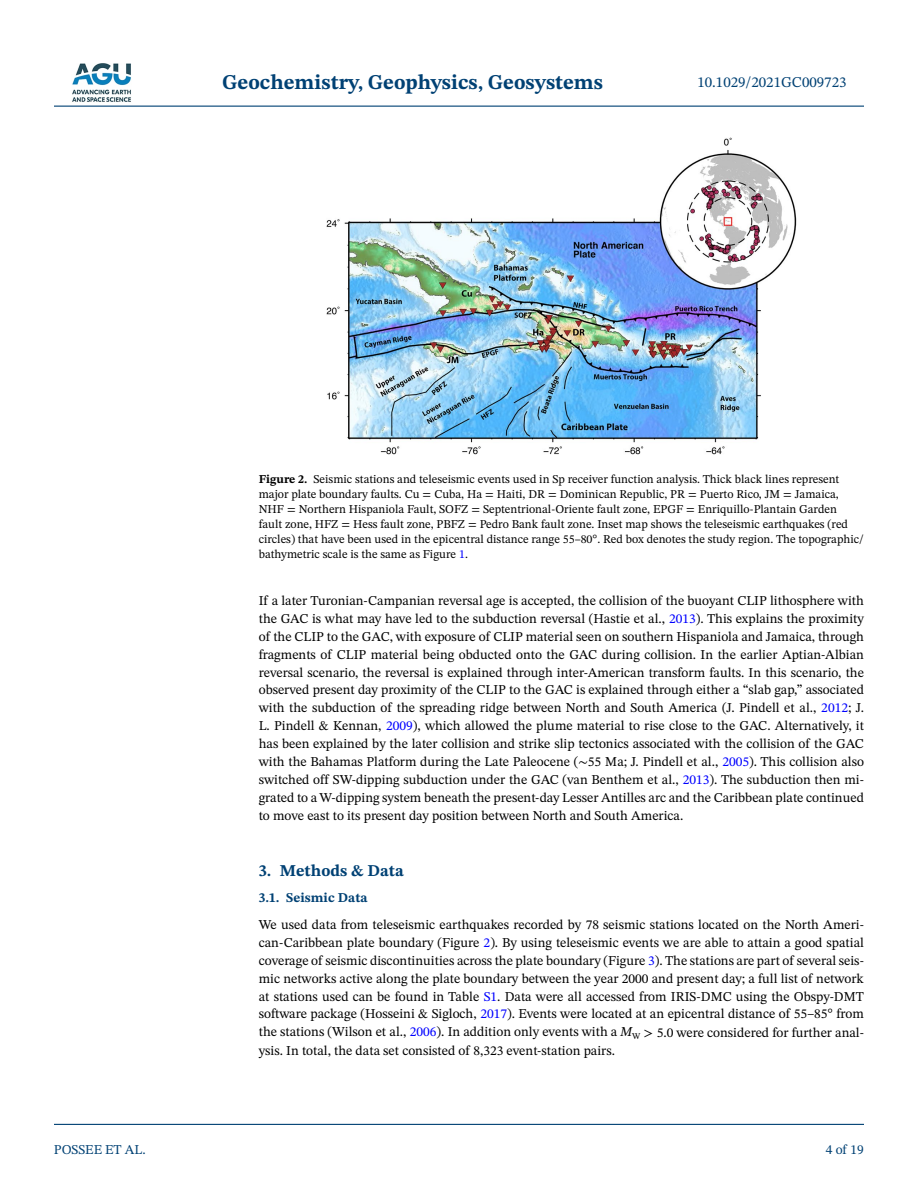
<style>
.page{position:relative;width:918px;height:1188px;background:#fff}
.page>*{position:absolute;margin:0;border:0;box-sizing:border-box;transform-origin:0 0}
.t1{font:700 21px "STIX Two Text";color:#004174}
.t2{font:700 16.5px "STIX Two Text";color:#004174}
.t3{font:15px "STIX Two Text";color:#004174}
.t4{font:13.5px/18px "STIX Two Text";color:#000;text-align:justify}
.t5{font:13.5px "STIX Two Text";color:#004174}
.t6{font:700 13.5px "STIX Two Text";color:#004174}
.t7{font:12px/15px "STIX Two Text";color:#000}
.s1{font-weight:700}
.s2{color:#00f}
.s3{font-family:"STIX Two Math"}
.s4{font-style:italic}
</style>
<div class="page">
<hr style="left:54px;top:106px;width:810px;height:1px;background:#004174">
<hr style="left:54px;top:1124px;width:810px;height:1px;background:#004174">
<img style="left:72px;top:63px;width:59px;height:39px">
<img style="left:326px;top:137px;width:470px;height:318px">
<h1 class="t1" style="left:222px;top:67px;width:382px">Geochemistry, Geophysics, Geosystems</h1>
<p class="t3" style="left:697px;top:72px;width:151px">10.1029/2021GC009723</p>
<p class="t5" style="left:54px;top:1140px;width:93px">POSSEE ET AL.</p>
<p class="t7" style="left:259px;top:472px;width:607px"><span class="s1">Figure 2.</span> Seismic stations and teleseismic events used in Sp receiver function analysis. Thick black lines represent major plate boundary faults. Cu = Cuba, Ha = Haiti, DR = Dominican Republic, PR = Puerto Rico, JM = Jamaica, NHF = Northern Hispaniola Fault, SOFZ = Septentrional-Oriente fault zone, EPGF = Enriquillo-Plantain Garden<br>fault zone, HFZ = Hess fault zone, PBFZ = Pedro Bank fault zone. Inset map shows the teleseismic earthquakes (red circles) that have been used in the epicentral distance range 55–80°. Red box denotes the study region. The topographic/ bathymetric scale is the same as Figure <span class="s2">1</span>.</p>
<p class="t4" style="left:259px;top:591px;width:607px">If a later Turonian-Campanian reversal age is accepted, the collision of the buoyant CLIP lithosphere with the GAC is what may have led to the subduction reversal (Hastie et al., <span class="s2">2013</span>). This explains the proximity of the CLIP to the GAC, with exposure of CLIP material seen on southern Hispaniola and Jamaica, through fragments of CLIP material being obducted onto the GAC during collision. In the earlier Aptian-Albian reversal scenario, the reversal is explained through inter-American transform faults. In this scenario, the observed present day proximity of the CLIP to the GAC is explained through either a “slab gap,” associated with the subduction of the spreading ridge between North and South America (J. Pindell et al., <span class="s2">2012</span>; J.<br>L. Pindell &amp; Kennan, <span class="s2">2009</span>), which allowed the plume material to rise close to the GAC. Alternatively, it has been explained by the later collision and strike slip tectonics associated with the collision of the GAC with the Bahamas Platform during the Late Paleocene (<span class="s3">∼</span>55 Ma; J. Pindell et al., <span class="s2">2005</span>). This collision also switched off SW-dipping subduction under the GAC (van Benthem et al., <span class="s2">2013</span>). The subduction then mi&shy;grated to a W-dipping system beneath the present-day Lesser Antilles arc and the Caribbean plate continued to move east to its present day position between North and South America.</p>
<p class="t2" style="left:259px;top:859px;width:147px">3. Methods &amp; Data</p>
<p class="t6" style="left:259px;top:887px;width:110px">3.1. Seismic Data</p>
<p class="t4" style="left:259px;top:915px;width:607px">We used data from teleseismic earthquakes recorded by 78 seismic stations located on the North Ameri&shy;can-Caribbean plate boundary (Figure <span class="s2">2</span>). By using teleseismic events we are able to attain a good spatial coverage of seismic discontinuities across the plate boundary (Figure <span class="s2">3</span>). The stations are part of several seis&shy;mic networks active along the plate boundary between the year 2000 and present day; a full list of network at stations used can be found in Table <span class="s2">S1</span>. Data were all accessed from IRIS-DMC using the Obspy-DMT software package (Hosseini &amp; Sigloch, <span class="s2">2017</span>). Events were located at an epicentral distance of 55–85° from the stations (Wilson et al., <span class="s2">2006</span>). In addition only events with a <span class="s4">M</span><sub>W</sub> &gt; 5.0 were considered for further anal&shy;ysis. In total, the data set consisted of 8,323 event-station pairs.</p>
<p class="t5" style="left:826px;top:1140px;width:40px">4 of 19</p>
</div>
